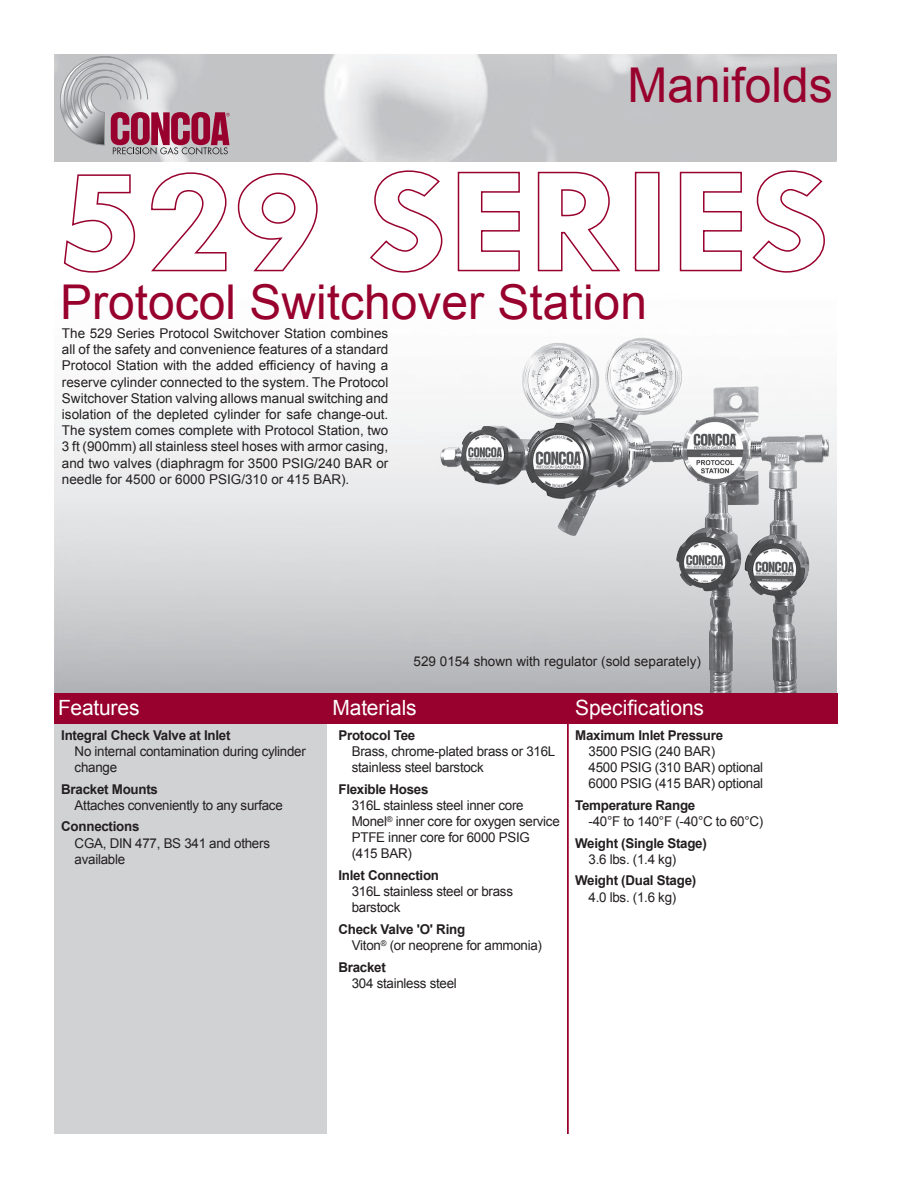
<style>
.page{position:relative;width:918px;height:1188px;background:#fff}
.page>*{position:absolute;margin:0;border:0;box-sizing:border-box;transform-origin:0 0}
.t1{font:48px "Arial";color:#98012d}
.t2{font:21px "Arial";letter-spacing:-.005em;color:#fff}
.t3{font:13.5px/16.2px "Arial";letter-spacing:-.02em;color:#231f20}
.t4{font:700 13.5px "Arial";letter-spacing:-.02em;color:#231f20}
.t5{font:13.5px "Arial";color:#231f20}
</style>
<div class="page">
<img style="left:54px;top:54px;width:783px;height:108px">
<svg style="left:60px;top:56px;width:170px;height:99px;background:#baa4ac"></svg>
<div style="left:54px;top:700px;width:272px;height:434px;background:#d1d2d4"></div>
<hr style="left:567px;top:715px;width:1px;height:419px;background:#98012d">
<div style="left:54px;top:693px;width:783px;height:31px;background:#98012d"></div>
<img style="left:434px;top:334px;width:401px;height:358px">
<svg style="left:63px;top:174px;width:73px;height:99px"></svg>
<svg style="left:151px;top:172px;width:76px;height:100px"></svg>
<svg style="left:237px;top:173px;width:81px;height:99px"></svg>
<svg style="left:370px;top:170px;width:73px;height:103px"></svg>
<svg style="left:457px;top:171px;width:63px;height:101px"></svg>
<svg style="left:537px;top:171px;width:84px;height:101px"></svg>
<div style="left:635px;top:172px;width:25px;height:99px;border:2px solid #98012d"></div>
<svg style="left:679px;top:171px;width:63px;height:101px"></svg>
<svg style="left:752px;top:170px;width:73px;height:103px"></svg>
<p class="t1" style="left:627px;top:54px;width:207px">Manifolds</p>
<p class="t1" style="left:60px;top:271px;width:588px">Protocol Switchover Station</p>
<p class="t3" style="left:62px;top:325px;width:328px;text-align:justify">The 529 Series Protocol Switchover Station combines all of the safety and convenience features of a standard Protocol Station with the added efficiency of having a reserve cylinder connected to the system. The Protocol Switchover Station valving allows manual switching and isolation of the depleted cylinder for safe change-out.<br>The system comes complete with Protocol Station, two 3 ft (900mm) all stainless steel hoses with armor casing, and two valves (diaphragm for 3500 PSIG/240 BAR or needle for 4500 or 6000 PSIG/310 or 415 BAR).</p>
<p class="t5" style="left:414px;top:653px;width:289px">529 0154 shown with regulator (sold separately)</p>
<h2 class="t2" style="left:58px;top:694px;width:83px">Features</h2>
<h2 class="t2" style="left:332px;top:694px;width:86px">Materials</h2>
<h2 class="t2" style="left:575px;top:694px;width:130px">Specifications</h2>
<p class="t4" style="left:338px;top:726px;width:78px">Protocol Tee</p>
<p class="t3" style="left:352px;top:743px;width:205px">Brass, chrome-plated brass or 316L stainless steel barstock</p>
<p class="t4" style="left:338px;top:780px;width:92px">Flexible Hoses</p>
<p class="t3" style="left:352px;top:797px;width:210px">316L stainless steel inner core<br>Monel<sup>®</sup> inner core for oxygen service</p>
<p class="t3" style="left:352px;top:830px;width:180px">PTFE inner core for 6000 PSIG</p>
<p class="t3" style="left:352px;top:846px;width:62px">(415 BAR)</p>
<p class="t4" style="left:338px;top:866px;width:102px">Inlet Connection</p>
<p class="t3" style="left:352px;top:884px;width:163px">316L stainless steel or brass barstock</p>
<p class="t4" style="left:338px;top:920px;width:128px">Check Valve 'O' Ring</p>
<p class="t3" style="left:352px;top:938px;width:192px">Viton<sup>®</sup> (or neoprene for ammonia)</p>
<p class="t4" style="left:338px;top:958px;width:49px">Bracket</p>
<p class="t3" style="left:352px;top:975px;width:107px">304 stainless steel</p>
<p class="t4" style="left:61px;top:726px;width:171px">Integral Check Valve at Inlet</p>
<p class="t3" style="left:75px;top:743px;width:233px">No internal contamination during cylinder change</p>
<p class="t4" style="left:61px;top:780px;width:98px">Bracket Mounts</p>
<p class="t3" style="left:75px;top:797px;width:210px">Attaches conveniently to any surface</p>
<p class="t4" style="left:61px;top:818px;width:80px">Connections</p>
<p class="t3" style="left:75px;top:835px;width:197px">CGA, DIN 477, BS 341 and others available</p>
<p class="t4" style="left:575px;top:726px;width:150px">Maximum Inlet Pressure</p>
<p class="t3" style="left:589px;top:743px;width:176px">3500 PSIG (240 BAR)<br>4500 PSIG (310 BAR) optional<br>6000 PSIG (415 BAR) optional</p>
<p class="t4" style="left:575px;top:796px;width:122px">Temperature Range</p>
<p class="t3" style="left:589px;top:813px;width:176px">-40°F to 140°F (-40°C to 60°C)</p>
<p class="t4" style="left:575px;top:834px;width:133px">Weight (Single Stage)</p>
<p class="t3" style="left:589px;top:851px;width:89px">3.6 lbs. (1.4 kg)</p>
<p class="t4" style="left:575px;top:872px;width:123px">Weight (Dual Stage)</p>
<p class="t3" style="left:589px;top:889px;width:89px">4.0 lbs. (1.6 kg)</p>
</div>
